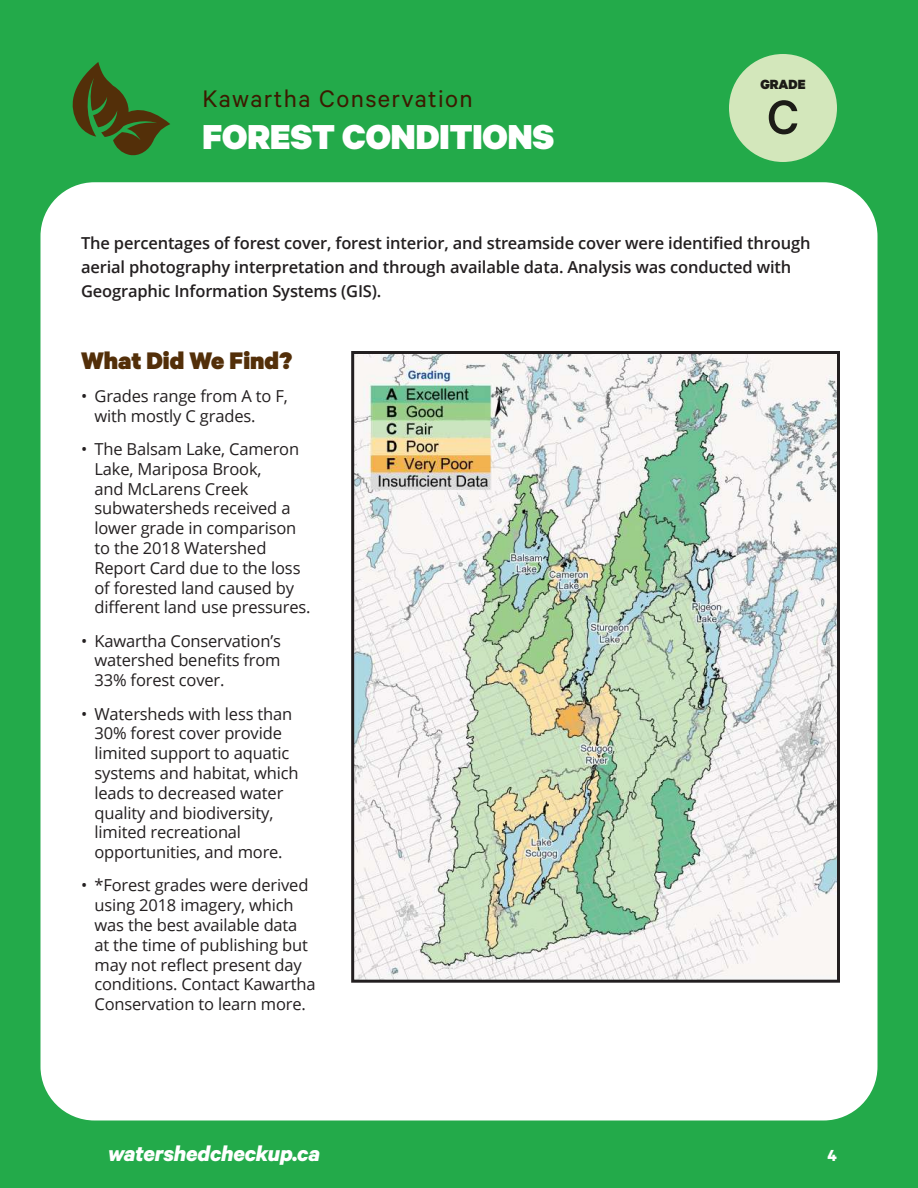
<style>
.page{position:relative;width:918px;height:1188px;background:#23aa4a}
.page>*{position:absolute;margin:0;border:0;box-sizing:border-box;transform-origin:0 0}
.t1{font:500 54px "Calibre";color:#231f20}
.t2{font:900 39px "Calibre";color:#fff}
.t3{font:27px "Calibre";letter-spacing:.05em;color:#3c1a00}
.t4{font:900 27px "Calibre";color:#532f09}
.t5{font:italic 700 24px "Calibre";letter-spacing:-.01em;color:#fff}
.t6{font:700 18px "Calibre";color:#fff}
.t7{font:16.5px/19.8px "Open Sans";letter-spacing:-.01em;color:#231f20}
.t8{font:600 16.5px/24px "Open Sans";letter-spacing:-.01em;color:#231f20}
.t9{font:900 15px "Calibre";color:#231f20}
</style>
<div class="page">
<div style="left:40px;top:182px;width:838px;height:938px;background:#fff;border-radius:54px"></div>
<svg style="left:72px;top:62px;width:98px;height:94px"></svg>
<div style="left:729px;top:54px;width:108px;height:108px;background:#d3e7bb;border-radius:50%"></div>
<img style="left:355px;top:355px;width:481px;height:624px">
<div style="left:351px;top:351px;width:489px;height:632px;border:3px solid #231f20"></div>
<h3 class="t3" style="left:202px;top:82px;width:272px">Kawartha Conservation</h3>
<h2 class="t2" style="left:202px;top:112px;width:353px">FOREST CONDITIONS</h2>
<p class="t9" style="left:760px;top:75px;width:47px">GRADE</p>
<h1 class="t1" style="left:767px;top:86px;width:34px">C</h1>
<p class="t8" style="left:81px;top:231px;width:731px">The percentages of forest cover, forest interior, and streamside cover were identified through aerial photography interpretation and through available data. Analysis was conducted with<br>Geographic Information Systems (GIS).</p>
<h3 class="t4" style="left:81px;top:343px;width:213px">What Did We Find?</h3>
<p class="t7" style="left:94px;top:386px;width:195px;text-indent:-14px">• Grades range from A to F, with mostly C grades.</p>
<p class="t7" style="left:94px;top:439px;width:218px;text-indent:-14px">• The Balsam Lake, Cameron<br>Lake, Mariposa Brook,<br>and McLarens Creek subwatersheds received a lower grade in comparison to the 2018 Watershed<br>Report Card due to the loss of forested land caused by different land use pressures.</p>
<p class="t7" style="left:94px;top:630px;width:188px;text-align:justify;text-indent:-14px">• Kawartha Conservation’s watershed benefits from 33% forest cover.</p>
<p class="t7" style="left:94px;top:703px;width:206px;text-indent:-14px">• Watersheds with less than<br>30% forest cover provide limited support to aquatic systems and habitat, which leads to decreased water quality and biodiversity, limited recreational opportunities, and more.</p>
<p class="t7" style="left:94px;top:875px;width:223px;text-indent:-14px">• *Forest grades were derived using 2018 imagery, which was the best available data at the time of publishing but may not reflect present day conditions. Contact Kawartha<br>Conservation to learn more.</p>
<h3 class="t5" style="left:108px;top:1139px;width:213px">watershedcheckup.ca</h3>
<p class="t6" style="left:828px;top:1144px;width:11px">4</p>
</div>
